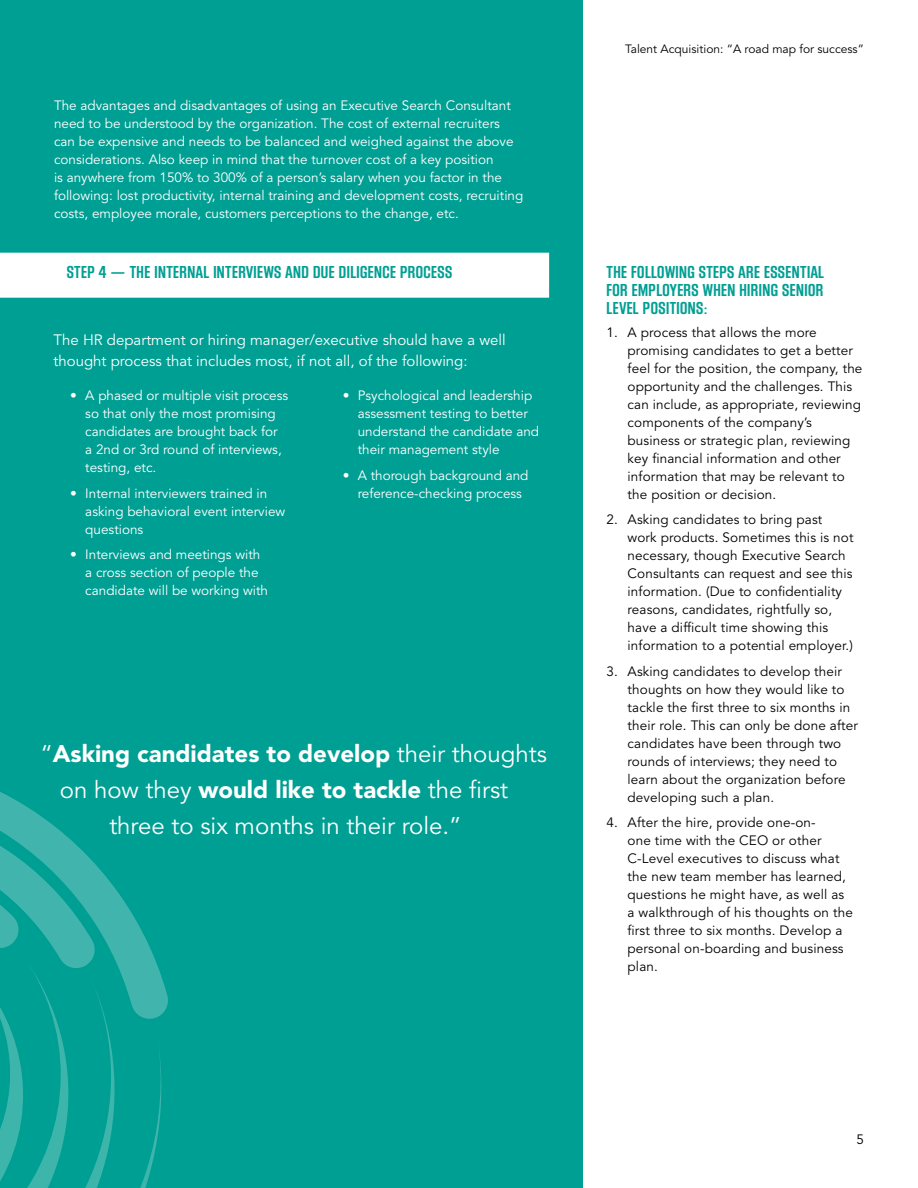
<style>
.page{position:relative;width:918px;height:1188px;background:#fff}
.page>*{position:absolute;margin:0;border:0;box-sizing:border-box;transform-origin:0 0}
.t1{font:24px "Avenir LT Std";color:#fff}
.t2{font:900 24px "Avenir LT Std";color:#fff}
.t3{font:18px/18px "Block Gothic Bold Cond";letter-spacing:.025em;color:#009f93;text-align:justify}
.t4{font:15px/21px "Avenir LT Std";color:#fff}
.t5{font:13.5px/18px "Avenir LT Std";letter-spacing:.01em;color:#000}
.t6{font:13.5px/18px "Avenir LT Std";color:#fff}
.t7{font:12px "Avenir LT Std";color:#000}
.s1{font-weight:400}
.s2{font-weight:900}
</style>
<div class="page">
<div style="left:0;top:0;width:583px;height:1188px;background:#009f93"></div>
<svg style="left:0;top:792px;width:168px;height:396px"></svg>
<div style="left:0;top:253px;width:549px;height:45px;background:#fff"></div>
<p class="t6" style="left:54px;top:96px;width:471px">The advantages and disadvantages of using an Executive Search Consultant need to be understood by the organization. The cost of external recruiters can be expensive and needs to be balanced and weighed against the above considerations. Also keep in mind that the turnover cost of a key position<br>is anywhere from 150% to 300% of a person’s salary when you factor in the following: lost productivity, internal training and development costs, recruiting costs, employee morale, customers perceptions to the change, etc.</p>
<h2 class="t3" style="left:67px;top:264px;width:387px">STEP 4 — THE INTERNAL INTERVIEWS AND DUE DILIGENCE PROCESS</h2>
<p class="t4" style="left:54px;top:329px;width:454px">The HR department or hiring manager/executive should have a well thought process that includes most, if not all, of the following:</p>
<p class="t6" style="left:85px;top:387px;width:204px;text-indent:-15px">• A phased or multiple visit process so that only the most promising candidates are brought back for<br>a 2nd or 3rd round of interviews, testing, etc.</p>
<p class="t6" style="left:85px;top:484px;width:201px;text-indent:-15px">• Internal interviewers trained in asking behavioral event interview questions</p>
<p class="t6" style="left:85px;top:546px;width:184px;text-indent:-15px">• Interviews and meetings with a cross section of people the candidate will be working with</p>
<p class="t6" style="left:358px;top:387px;width:183px;text-indent:-15px">• Psychological and leadership assessment testing to better understand the candidate and their management style</p>
<p class="t6" style="left:358px;top:466px;width:172px;text-indent:-15px">• A thorough background and reference-checking process</p>
<h1 class="t2" style="left:40px;top:740px;width:508px"><span class="s1">“</span>Asking candidates to develop <span class="s1">their thoughts</span></h1>
<h1 class="t1" style="left:60px;top:776px;width:450px">on how they <span class="s2">would like to tackle</span> the first</h1>
<h1 class="t1" style="left:109px;top:812px;width:354px">three to six months in their role.”</h1>
<p class="t7" style="left:625px;top:42px;width:240px">Talent Acquisition: “A road map for success”</p>
<h2 class="t3" style="left:607px;top:264px;width:219px">THE FOLLOWING STEPS ARE ESSENTIAL FOR EMPLOYERS WHEN HIRING SENIOR LEVEL POSITIONS:</h2>
<p class="t5" style="left:628px;top:323px;width:236px;text-indent:-21px">1. A process that allows the more promising candidates to get a better feel for the position, the company, the opportunity and the challenges. This can include, as appropriate, reviewing components of the company’s business or strategic plan, reviewing key financial information and other information that may be relevant to the position or decision.</p>
<p class="t5" style="left:628px;top:511px;width:227px;text-indent:-21px">2. Asking candidates to bring past work products. Sometimes this is not necessary, though Executive Search Consultants can request and see this information. (Due to confidentiality reasons, candidates, rightfully so, have a difficult time showing this information to a potential employer.)</p>
<p class="t5" style="left:628px;top:662px;width:232px;text-indent:-21px">3. Asking candidates to develop their thoughts on how they would like to tackle the first three to six months in their role. This can only be done after candidates have been through two rounds of interviews; they need to learn about the organization before developing such a plan.</p>
<p class="t5" style="left:628px;top:814px;width:227px;text-indent:-21px">4. After the hire, provide one-on-<br>one time with the CEO or other<br>C-Level executives to discuss what the new team member has learned, questions he might have, as well as a walkthrough of his thoughts on the first three to six months. Develop a personal on-boarding and business plan.</p>
<p class="t5" style="left:856px;top:1131px;width:9px">5</p>
</div>
